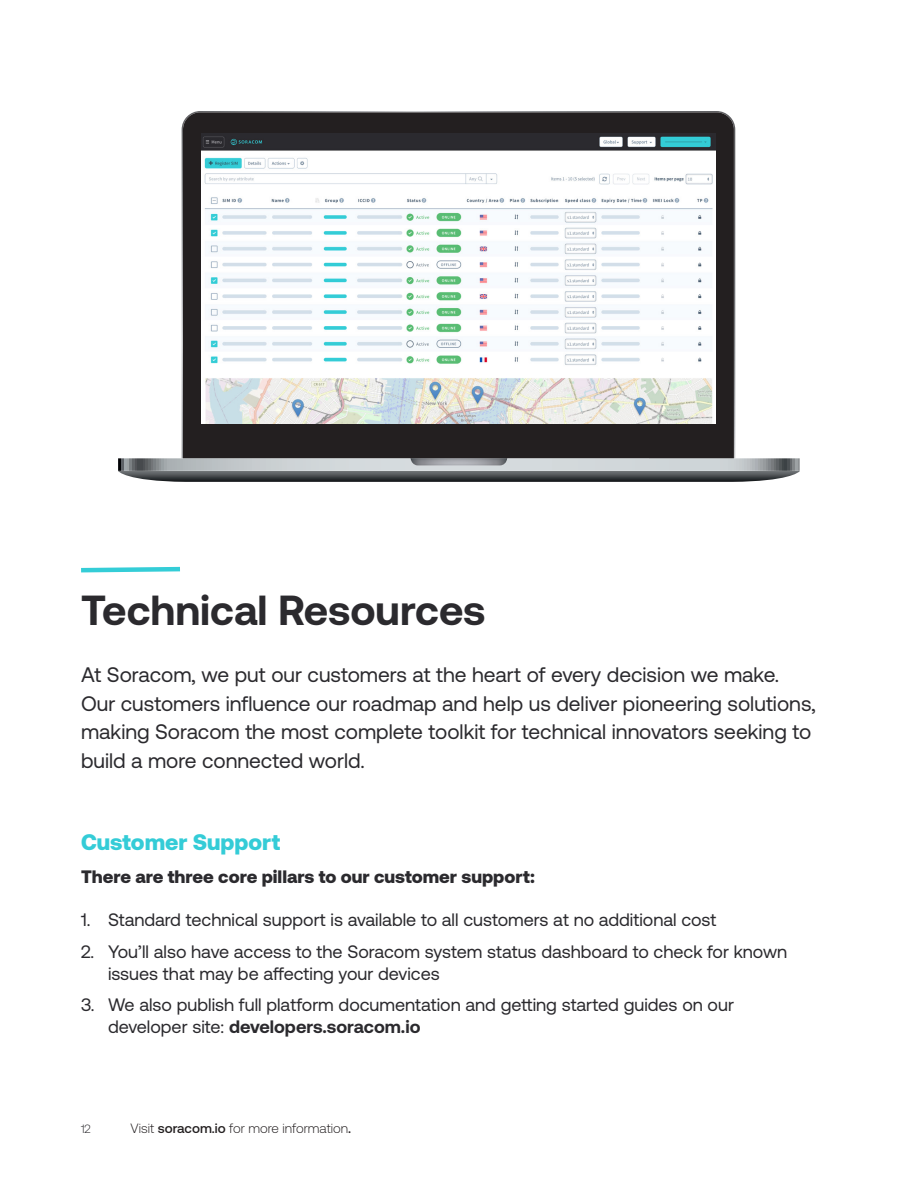
<style>
.page{position:relative;width:918px;height:1188px;background:#fff}
.page>*{position:absolute;margin:0;border:0;box-sizing:border-box;transform-origin:0 0}
.t1{font:700 42px "Aeonik";color:#2b2a2e}
.t2{font:900 22.5px "Aeonik";color:#34ccd7}
.t3{font:21px/28.5px "Aeonik";color:#2b2a2e}
.t4{font:18px/21.6px "Aeonik";color:#2b2a2e}
.t5{font:900 18px "Aeonik";color:#2b2a2e}
.t6{font:300 13.5px "Aeonik";color:#231f20}
.t7{font:300 12px "Aeonik";color:#2b2a2e}
.s1{font-weight:700}
.s2{font-weight:500}
</style>
<div class="page">
<svg style="left:81px;top:566px;width:99px;height:7px"></svg>
<div style="left:183px;top:112px;width:551px;height:346px;background:#231f20"></div>
<svg style="left:118px;top:458px;width:682px;height:24px;background:#898d90"></svg>
<img style="left:649px;top:458px;width:85px;height:1px">
<img style="left:202px;top:133px;width:513px;height:291px">
<p class="t1" style="left:81px;top:587px;width:406px">Technical Resources</p>
<p class="t3" style="left:81px;top:661px;width:736px">At Soracom, we put our customers at the heart of every decision we make.<br>Our customers influence our roadmap and help us deliver pioneering solutions, making Soracom the most complete toolkit for technical innovators seeking to build a more connected world.</p>
<p class="t2" style="left:81px;top:829px;width:201px">Customer Support</p>
<p class="t5" style="left:81px;top:867px;width:455px">There are three core pillars to our customer support:</p>
<p class="t4" style="left:81px;top:909px;width:637px">1. Standard technical support is available to all customers at no additional cost</p>
<p class="t4" style="left:108px;top:941px;width:681px;text-indent:-27px">2. You’ll also have access to the Soracom system status dashboard to check for known issues that may be affecting your devices</p>
<p class="t4" style="left:108px;top:994px;width:627px;text-indent:-27px">3. We also publish full platform documentation and getting started guides on our developer site: <span class="s1">developers.soracom.io</span></p>
<p class="t7" style="left:81px;top:1122px;width:11px">12</p>
<p class="t6" style="left:131px;top:1121px;width:222px">Visit <span class="s2">soracom.io</span> for more information<span class="s2">.</span></p>
</div>
